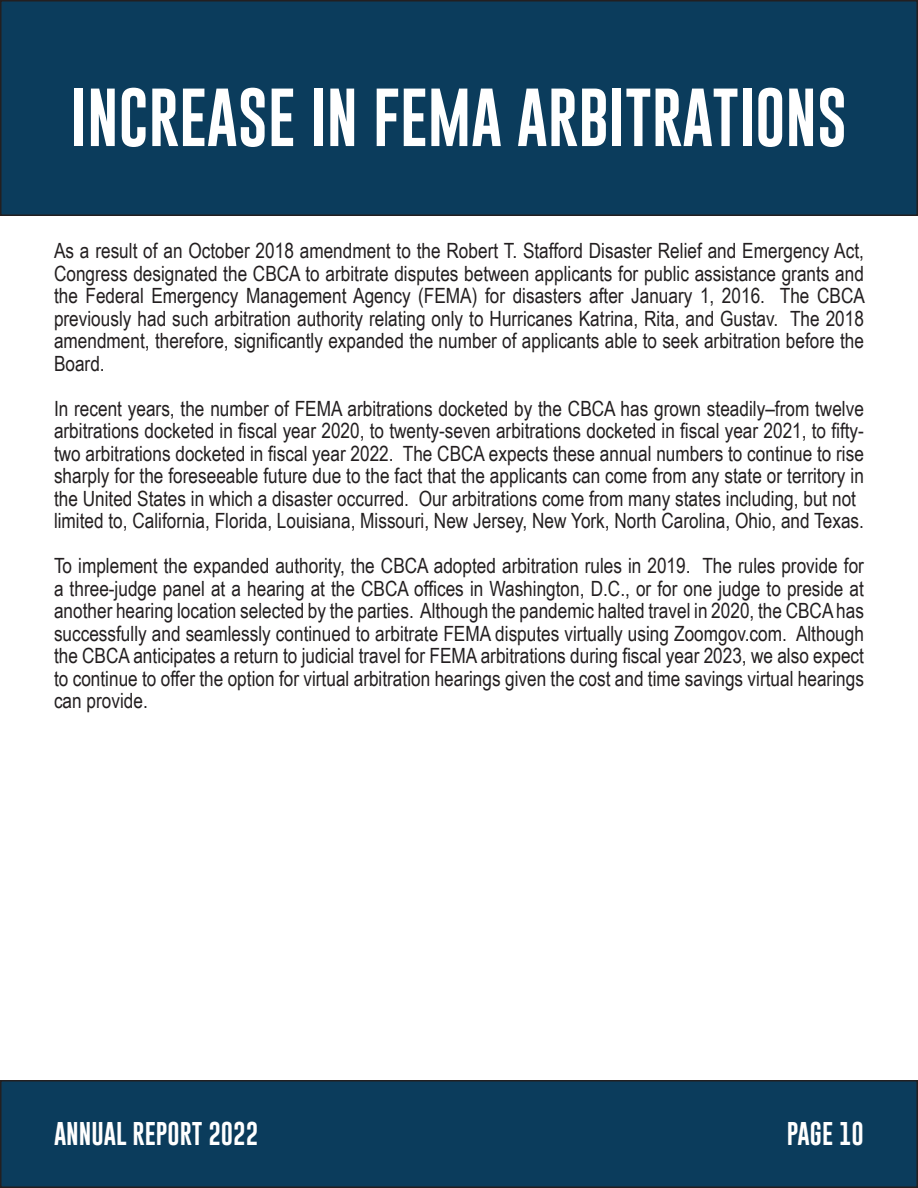
<style>
.page{position:relative;width:918px;height:1188px;background:#fff}
.page>*{position:absolute;margin:0;border:0;box-sizing:border-box;transform-origin:0 0}
.t1{font:60px "Gobold Uplow";color:#fff}
.t2{font:24px "Gobold Uplow";color:#fff}
.t3{font:21px/22.5px "Arial Narrow";color:#231f20;text-align:justify}
</style>
<div class="page">
<div style="left:1px;top:1081px;width:916px;height:106px;background:#0b3c5c"></div>
<div style="left:0;top:1080px;width:918px;height:108px;border:2px solid #231f20"></div>
<svg style="left:917px;top:1080px;width:1px;height:108px"></svg>
<div style="left:1px;top:1px;width:916px;height:214px;background:#0b3c5c"></div>
<div style="left:0;top:0;width:918px;height:216px;border:2px solid #231f20"></div>
<p class="t1" style="left:71px;top:70px;width:778px">INCREASE IN FEMA ARBITRATIONS</p>
<p class="t3" style="left:54px;top:239px;width:812px">As a result of an October 2018 amendment to the Robert T. Stafford Disaster Relief and Emergency Act, Congress designated the CBCA to arbitrate disputes between applicants for public assistance grants and the Federal Emergency Management Agency (FEMA) for disasters after January 1, 2016. The CBCA previously had such arbitration authority relating only to Hurricanes Katrina, Rita, and Gustav. The 2018 amendment, therefore, significantly expanded the number of applicants able to seek arbitration before the Board.</p>
<p class="t3" style="left:54px;top:396px;width:811px">In recent years, the number of FEMA arbitrations docketed by the CBCA has grown steadily–from twelve arbitrations docketed in fiscal year 2020, to twenty-seven arbitrations docketed in fiscal year 2021, to fifty&shy;two arbitrations docketed in fiscal year 2022. The CBCA expects these annual numbers to continue to rise sharply for the foreseeable future due to the fact that the applicants can come from any state or territory in the United States in which a disaster occurred. Our arbitrations come from many states including, but not</p>
<p class="t3" style="left:54px;top:509px;width:812px">limited to, California, Florida, Louisiana, Missouri, New Jersey, New York, North Carolina, Ohio, and Texas.</p>
<p class="t3" style="left:54px;top:554px;width:811px">To implement the expanded authority, the CBCA adopted arbitration rules in 2019. The rules provide for a three-judge panel at a hearing at the CBCA offices in Washington, D.C., or for one judge to preside at another hearing location selected by the parties. Although the pandemic halted travel in 2020, the CBCA has successfully and seamlessly continued to arbitrate FEMA disputes virtually using Zoomgov.com. Although the CBCA anticipates a return to judicial travel for FEMA arbitrations during fiscal year 2023, we also expect</p>
<p class="t3" style="left:54px;top:666px;width:811px">to continue to offer the option for virtual arbitration hearings given the cost and time savings virtual hearings can provide.</p>
<p class="t2" style="left:54px;top:1114px;width:206px">ANNUAL REPORT 2022</p>
<p class="t2" style="left:787px;top:1114px;width:79px">PAGE 10</p>
</div>
